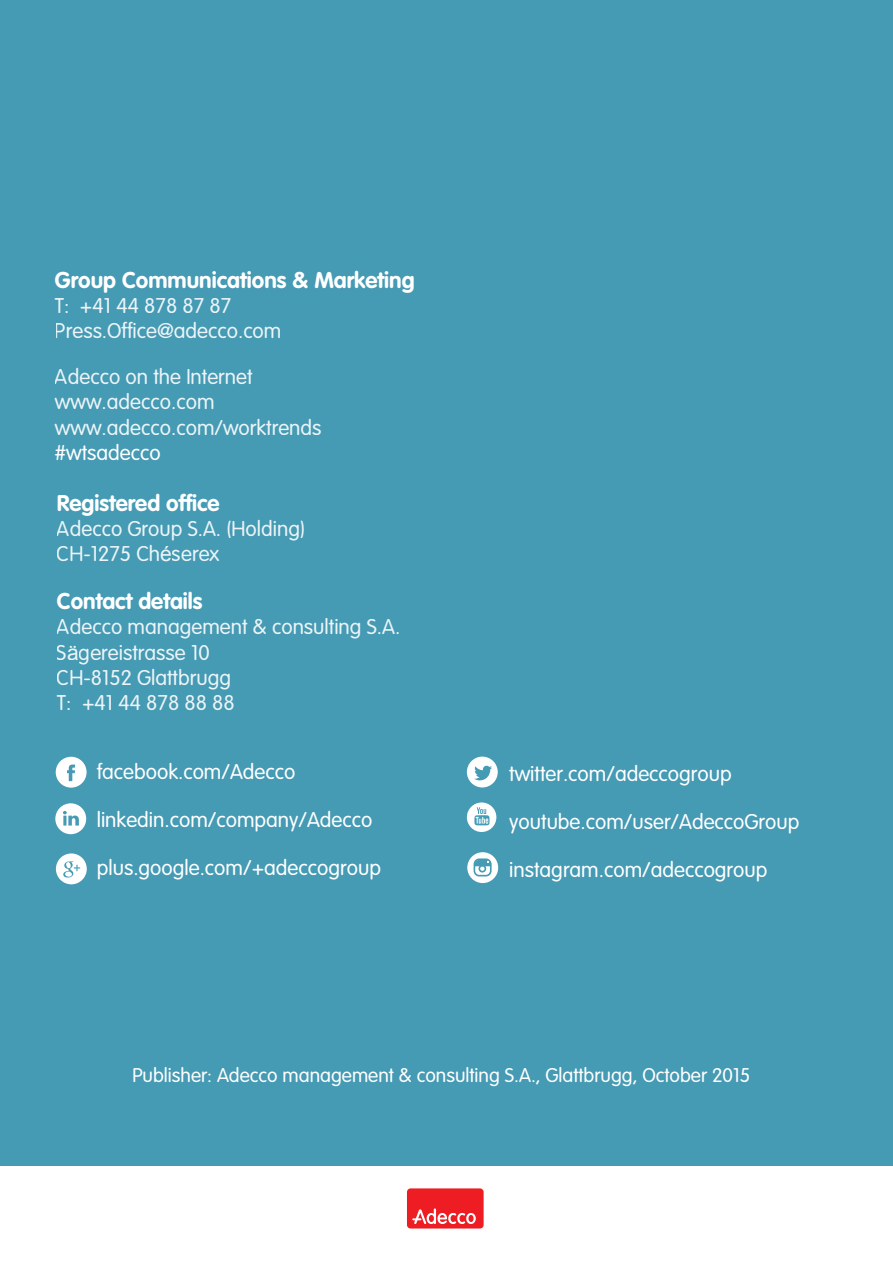
<style>
.page{position:relative;width:893px;height:1263px;background:#fff}
.page>*{position:absolute;margin:0;border:0;box-sizing:border-box;transform-origin:0 0}
.t1{font:700 22.5px "VAG Rounded";color:#fff}
.t2{font:300 21px/25.2px "VAG Rounded";color:#fff}
.t3{font:300 19.5px "VAG Rounded";color:#fff}
.s1{font-family:"Arial";font-weight:400}
</style>
<div class="page">
<div style="left:0;top:0;width:893px;height:1166px;background:#459ab4"></div>
<div style="left:406px;top:1187px;width:79px;height:42px;background:#ee1d23;border-radius:5px"></div>
<div style="left:405px;top:1186px;width:81px;height:45px;border:2px solid #fff;border-radius:5px"></div>
<svg style="left:412px;top:1208px;width:64px;height:16px"></svg>
<div style="left:56px;top:757px;width:31px;height:31px;background:#fff;border-radius:50%"></div>
<svg style="left:67px;top:764px;width:8px;height:17px"></svg>
<div style="left:55px;top:803px;width:31px;height:31px;background:#fff;border-radius:50%"></div>
<svg style="left:63px;top:811px;width:16px;height:14px"></svg>
<div style="left:56px;top:853px;width:31px;height:31px;background:#fff;border-radius:50%"></div>
<svg style="left:63px;top:861px;width:17px;height:16px"></svg>
<div style="left:467px;top:757px;width:31px;height:30px;background:#fff;border-radius:50%"></div>
<svg style="left:474px;top:766px;width:18px;height:14px"></svg>
<div style="left:467px;top:852px;width:31px;height:31px;background:#fff;border-radius:50%"></div>
<div style="left:474px;top:858px;width:18px;height:18px;border:2px solid #459ab4;border-radius:5px"></div>
<div style="left:478px;top:865px;width:8px;height:7px;border:2px solid #459ab4;border-radius:50%"></div>
<svg style="left:474px;top:860px;width:17px;height:6px"></svg>
<div style="left:467px;top:802px;width:29px;height:30px;background:#fff;border-radius:50%"></div>
<svg style="left:474px;top:807px;width:15px;height:18px"></svg>
<p class="t1" style="left:55px;top:266px;width:361px">Group Communications &amp; Marketing</p>
<p class="t2" style="left:80px;top:293px;width:153px">+41 44 878 87 87</p>
<p class="t2" style="left:55px;top:293px;width:228px">:T<br>Press.Office@adecco.com</p>
<p class="t2" style="left:55px;top:365px;width:268px">Adecco on the Internet www.adecco.com www.adecco.com/worktrends #wtsadecco</p>
<p class="t1" style="left:57px;top:490px;width:164px">Registered office</p>
<p class="t2" style="left:57px;top:517px;width:250px">Adecco Group A.S (. Holding(<br>CH-1275 Ch<span class="s1">é</span>serex</p>
<p class="t1" style="left:57px;top:588px;width:147px">Contact details</p>
<p class="t2" style="left:57px;top:615px;width:345px">Adecco management &amp; consulting A.S .</p>
<p class="t2" style="left:57px;top:640px;width:154px">S<span class="s1">ä</span>gereistrasse 10</p>
<p class="t2" style="left:57px;top:666px;width:176px">CH-8152 Glattbrugg</p>
<p class="t2" style="left:82px;top:691px;width:154px">+41 44 878 88 88</p>
<p class="t2" style="left:57px;top:691px;width:16px">:T</p>
<p class="t2" style="left:97px;top:760px;width:200px">facebook.com/Adecco</p>
<p class="t2" style="left:97px;top:808px;width:277px">linkedin.com/company/Adecco</p>
<p class="t2" style="left:97px;top:856px;width:286px">plus.google.com/+adeccogroup</p>
<p class="t2" style="left:509px;top:761px;width:224px">twitter.com/adeccogroup</p>
<p class="t2" style="left:509px;top:809px;width:292px">youtube.com/user/AdeccoGroup</p>
<p class="t2" style="left:509px;top:857px;width:260px">instagram.com/adeccogroup</p>
<p class="t3" style="left:132px;top:1064px;width:619px">Publisher: Adecco management &amp; consulting A.S ., Glattbrugg, October 2015</p>
</div>
